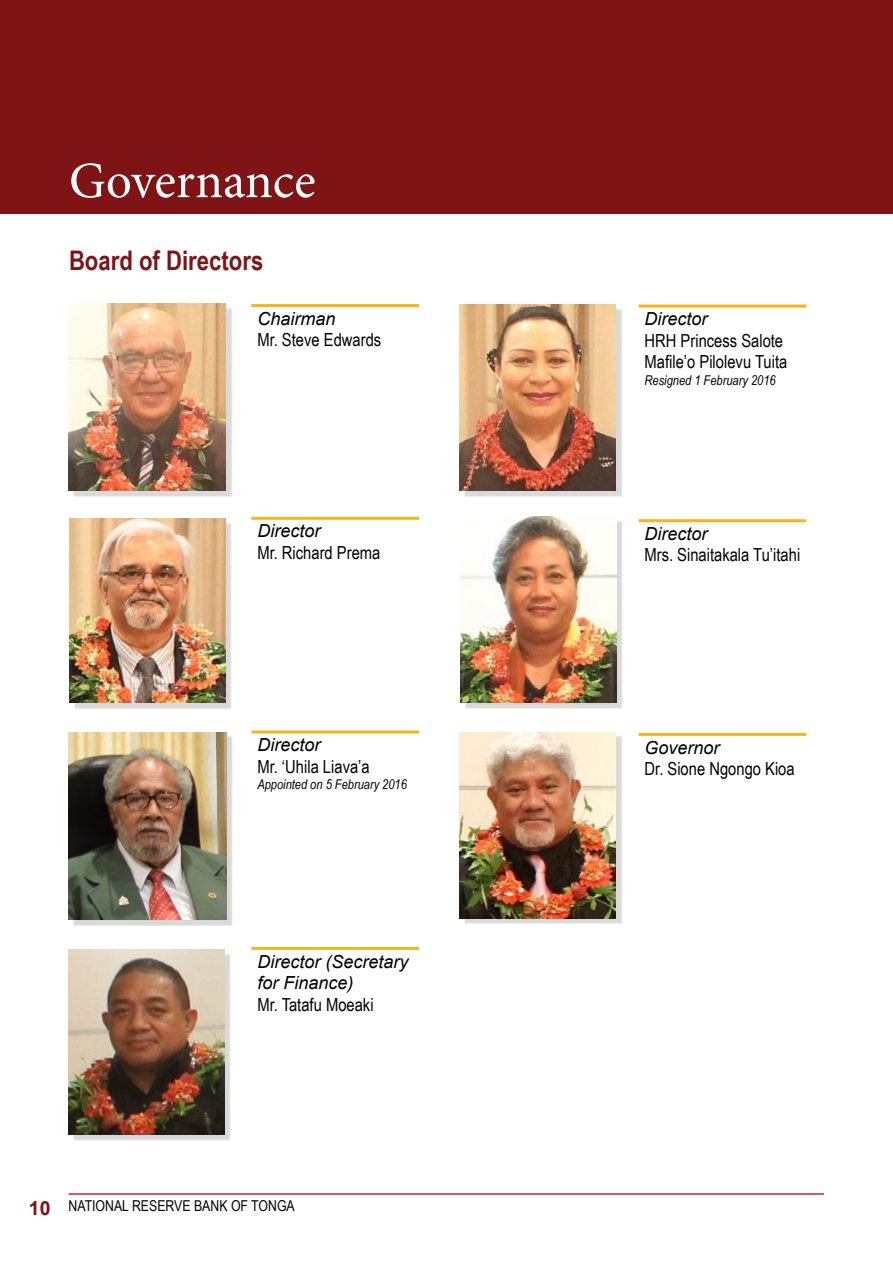
<style>
.page{position:relative;width:893px;height:1263px;background:#fff}
.page>*{position:absolute;margin:0;border:0;box-sizing:border-box;transform-origin:0 0}
.t1{font:51px "Minion Pro";letter-spacing:-.005em;color:#fff}
.t2{font:700 27px "Arial Narrow";color:#7f1416}
.t3{font:18px/21.6px "Arial Narrow";color:#000}
.t4{font:italic 18px/21.6px "Arial";color:#000}
.t5{font:15px "Arial Narrow";color:#000}
.t6{font:italic 13.5px "Arial Narrow";color:#000}
.s1{font-family:"Arial";font-weight:700;font-size:19.5px;color:#7f1416}
</style>
<div class="page">
<hr style="left:69px;top:1193px;width:755px;height:2px;background:#d2232a">
<div style="left:0;top:0;width:893px;height:214px;background:#7f1416"></div>
<div style="left:464px;top:521px;width:159px;height:189px;background:#000;opacity:.15"></div>
<img style="left:460px;top:517px;width:157px;height:186px">
<div style="left:72px;top:307px;width:161px;height:190px;background:#dadada"></div>
<img style="left:68px;top:304px;width:158px;height:187px">
<div style="left:463px;top:736px;width:159px;height:189px;background:#000;opacity:.15"></div>
<img style="left:459px;top:732px;width:157px;height:186px">
<div style="left:74px;top:522px;width:158px;height:187px;background:#000;opacity:.15"></div>
<img style="left:70px;top:518px;width:155px;height:185px">
<div style="left:72px;top:736px;width:161px;height:190px;background:#000;opacity:.15"></div>
<img style="left:68px;top:732px;width:158px;height:187px">
<div style="left:72px;top:953px;width:159px;height:188px;background:#000;opacity:.15"></div>
<img style="left:68px;top:950px;width:156px;height:185px">
<hr style="left:251px;top:304px;width:168px;height:3px;background:#f7b519">
<hr style="left:251px;top:517px;width:168px;height:3px;background:#f7b519">
<hr style="left:251px;top:730px;width:168px;height:3px;background:#f7b519">
<hr style="left:251px;top:947px;width:168px;height:3px;background:#f7b519">
<hr style="left:639px;top:305px;width:167px;height:3px;background:#f7b519">
<hr style="left:639px;top:519px;width:167px;height:3px;background:#f7b519">
<hr style="left:639px;top:733px;width:167px;height:3px;background:#f7b519">
<div style="left:463px;top:308px;width:159px;height:189px;background:#dadada"></div>
<img style="left:459px;top:305px;width:157px;height:186px">
<h1 class="t1" style="left:69px;top:147px;width:248px">Governance</h1>
<h2 class="t2" style="left:69px;top:240px;width:196px">Board of Directors</h2>
<p class="t4" style="left:257px;top:308px;width:80px">Chairman</p>
<p class="t3" style="left:257px;top:328px;width:125px">Mr. Steve Edwards</p>
<p class="t4" style="left:257px;top:520px;width:64px">Director</p>
<p class="t3" style="left:257px;top:541px;width:125px">Mr. Richard Prema</p>
<p class="t4" style="left:257px;top:734px;width:64px">Director</p>
<p class="t3" style="left:257px;top:755px;width:114px">Mr. ‘Uhila Liava’a</p>
<p class="t6" style="left:257px;top:775px;width:151px">Appointed on 5 February 2016</p>
<p class="t4" style="left:257px;top:951px;width:153px">Director (Secretary for Finance)</p>
<p class="t3" style="left:257px;top:993px;width:118px">Mr. Tatafu Moeaki</p>
<p class="t5" style="left:29px;top:1195px;width:267px"><span class="s1">10</span> NATIONAL RESERVE BANK OF TONGA</p>
<p class="t4" style="left:645px;top:308px;width:64px">Director</p>
<p class="t3" style="left:645px;top:329px;width:144px">HRH Princess Salote<br>Mafile’o Pilolevu Tuita</p>
<p class="t6" style="left:645px;top:370px;width:133px">Resigned 1 February 2016</p>
<p class="t4" style="left:645px;top:523px;width:64px">Director</p>
<p class="t3" style="left:645px;top:544px;width:157px">Mrs. Sinaitakala Tu’itahi</p>
<p class="t4" style="left:645px;top:737px;width:77px">Governor</p>
<p class="t3" style="left:645px;top:757px;width:152px">Dr. Sione Ngongo Kioa</p>
</div>
